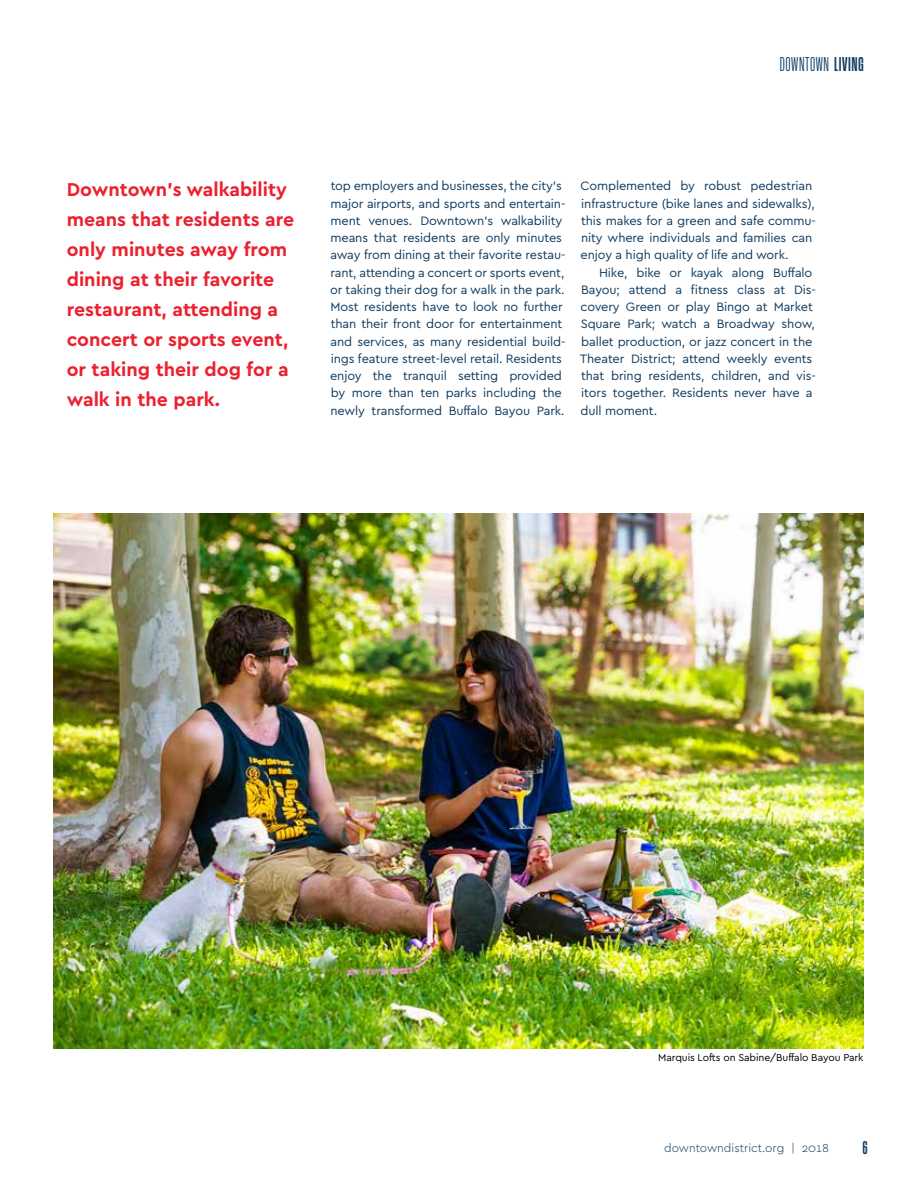
<style>
.page{position:relative;width:918px;height:1188px;background:#fff}
.page>*{position:absolute;margin:0;border:0;box-sizing:border-box;transform-origin:0 0}
.t1{font:700 19.5px/30px "Cera";color:#eb212f}
.t2{font:19.5px "Action Cond Regular Grade 1";letter-spacing:.025em;color:#0f3b5f}
.t3{font:18px "Action Cond Bold Grade 1";color:#0f3b5f}
.t4{font:12.75px/17.2px "Cera";letter-spacing:-.01em;color:#0f3b5f}
.t5{font:300 12px "Cera";color:#0f3b5f}
.t6{font:10.5px "Cera";letter-spacing:-.01em;color:#000}
.s1{font-family:"Action Cond Bold Grade 1"}
</style>
<div class="page">
<img style="left:53px;top:514px;width:811px;height:534px">
<h1 class="t2" style="left:780px;top:54px;width:86px">DOWNTOWN <span class="s1">LIVING</span></h1>
<h1 class="t1" style="left:67px;top:173px;width:229px">Downtown’s walkability means that residents are only minutes away from dining at their favorite restaurant, attending a concert or sports event, or taking their dog for a walk in the park.</h1>
<p class="t4" style="left:330px;top:177px;width:237px">top employers and businesses, the city’s major airports, and sports and entertain&shy;ment venues. Downtown’s walkability means that residents are only minutes away from dining at their favorite restau&shy;rant, attending a concert or sports event, or taking their dog for a walk in the park.<br>Most residents have to look no further than their front door for entertainment and services, as many residential build&shy;ings feature street-level retail. Residents enjoy the tranquil setting provided by more than ten parks including the newly transformed Buffalo Bayou Park.</p>
<p class="t4" style="left:581px;top:177px;width:237px">Complemented by robust pedestrian infrastructure (bike lanes and sidewalks), this makes for a green and safe commu&shy;nity where individuals and families can enjoy a high quality of life and work.</p>
<p class="t4" style="left:580px;top:263px;width:238px;text-indent:19px">Hike, bike or kayak along Buffalo Bayou; attend a fitness class at Dis&shy;covery Green or play Bingo at Market Square Park; watch a Broadway show, ballet production, or jazz concert in the Theater District; attend weekly events that bring residents, children, and vis&shy;itors together. Residents never have a dull moment.</p>
<p class="t6" style="left:658px;top:1051px;width:207px">Marquis Lofts on Sabine/Buffalo Bayou Park</p>
<p class="t5" style="left:664px;top:1140px;width:166px">downtowndistrict.org | 2018</p>
<h2 class="t3" style="left:863px;top:1138px;width:7px">6</h2>
</div>
